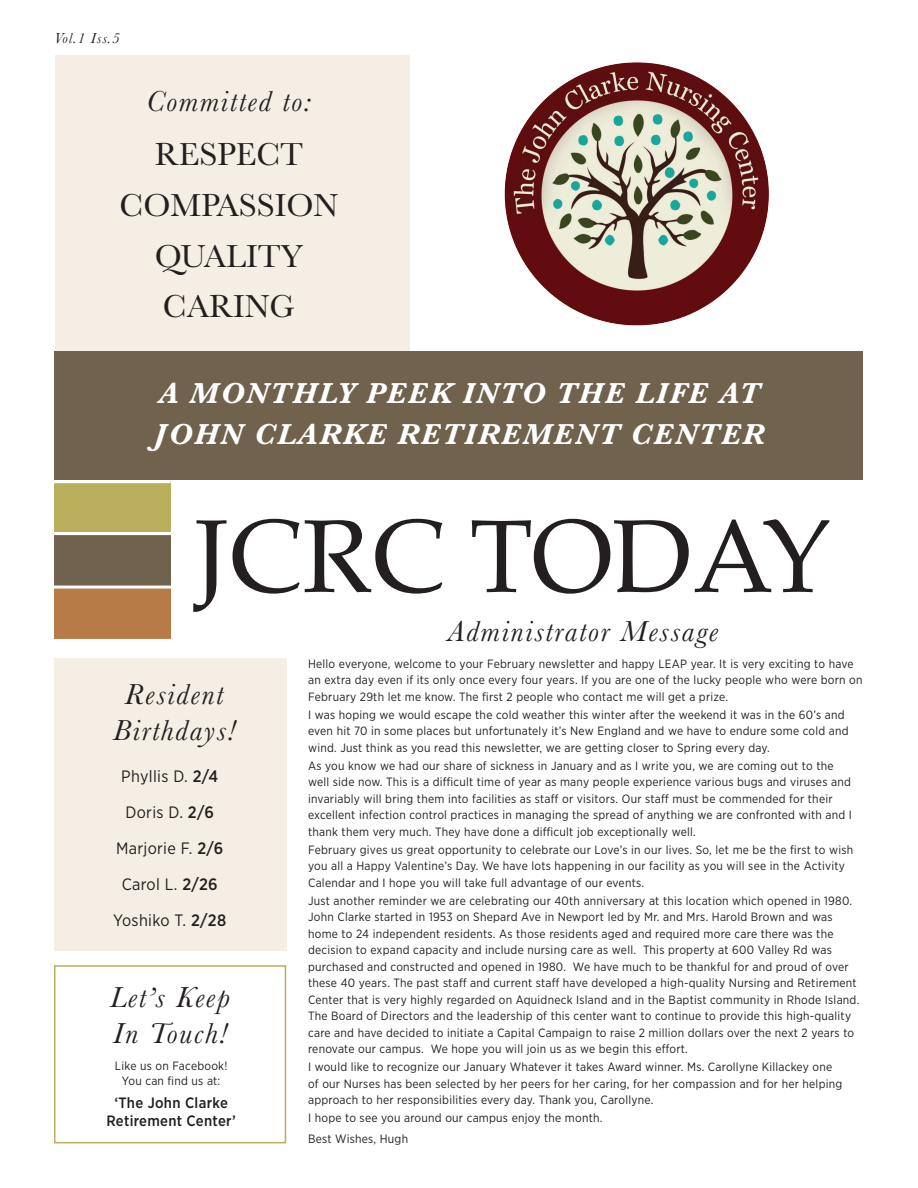
<style>
.page{position:relative;width:918px;height:1188px;background:#fff}
.page>*{position:absolute;margin:0;border:0;box-sizing:border-box;transform-origin:0 0}
.t1{font:103.65px "Palatino";color:#231f20}
.t2{font:33px/51px "Baskerville";color:#231f20;text-align:center}
.t3{font:italic 30px/36px "Baskerville";letter-spacing:.06em;color:#231f20;text-align:center}
.t4{font:italic 700 30px/40.5px "Baskerville";letter-spacing:.06em;color:#fff}
.t5{font:16.5px/36px "Gotham Narrow";letter-spacing:.02em;color:#231f20;text-align:center}
.t6{font:500 15px/18px "Gotham Narrow";letter-spacing:.02em;color:#231f20;text-align:center}
.t7{font:italic 15px "Baskerville";letter-spacing:.06em;color:#231f20}
.t8{font:12px/16.5px "Gotham Narrow";letter-spacing:.02em;color:#231f20}
.s1{font-weight:500}
</style>
<div class="page">
<div style="left:54px;top:658px;width:232px;height:293px;background:#f5eee4"></div>
<div style="left:55px;top:55px;width:355px;height:296px;background:#f5eee4"></div>
<div style="left:55px;top:351px;width:808px;height:128px;background:#70624c"></div>
<div style="left:54px;top:482px;width:117px;height:50px;background:#b9ae5b"></div>
<div style="left:54px;top:535px;width:117px;height:51px;background:#70624c"></div>
<div style="left:54px;top:589px;width:117px;height:50px;background:#b67b47"></div>
<hr style="left:54px;top:480px;width:117px;height:3px;background:#fff">
<img style="left:504px;top:62px;width:265px;height:264px">
<div style="left:54px;top:965px;width:232px;height:178px;border:2px solid #b9ae5b"></div>
<p class="t7" style="left:54px;top:29px;width:67px">Vol.1 Iss.5</p>
<h3 class="t3" style="left:147px;top:83px;width:166px">Committed to:</h3>
<h2 class="t2" style="left:120px;top:129px;width:220px">RESPECT<br>COMPASSION<br>QUALITY<br>CARING</h2>
<h3 class="t4" style="left:154px;top:374px;width:612px">A MONTHLY PEEK INTO THE LIFE AT<br>JOHN CLARKE RETIREMENT CENTER</h3>
<h1 class="t1" style="left:194px;top:471px;width:638px">JCRC TODAY</h1>
<h3 class="t3" style="left:113px;top:677px;width:124px">Resident<br>Birthdays!</h3>
<h3 class="t5" style="left:113px;top:757px;width:114px">Phyllis D. <span class="s1">2/4<br></span>Doris D. <span class="s1">2/6<br></span>Marjorie F. <span class="s1">2/6<br></span>Carol L. <span class="s1">2/26<br></span>Yoshiko T. <span class="s1">2/28</span></h3>
<h3 class="t3" style="left:110px;top:979px;width:122px;text-align:left">Let’s Keep<br>In Touch!</h3>
<p class="t8" style="left:115px;top:1058px;width:114px;line-height:15px;text-align:center">Like us on Facebook!<br>You can find us at:</p>
<p class="t6" style="left:106px;top:1093px;width:131px">‘The John Clarke<br>Retirement Center’</p>
<h3 class="t3" style="left:448px;top:614px;width:272px">Administrator Message</h3>
<p class="t8" style="left:308px;top:655px;width:556px">Hello everyone, welcome to your February newsletter and happy LEAP year. It is very exciting to have an extra day even if its only once every four years. If you are one of the lucky people who were born on<br>February 29th let me know. The first 2 people who contact me will get a prize.</p>
<p class="t8" style="left:308px;top:706px;width:542px">I was hoping we would escape the cold weather this winter after the weekend it was in the 60’s and even hit 70 in some places but unfortunately it’s New England and we have to endure some cold and wind. Just think as you read this newsletter, we are getting closer to Spring every day.</p>
<p class="t8" style="left:308px;top:757px;width:545px">As you know we had our share of sickness in January and as I write you, we are coming out to the well side now. This is a difficult time of year as many people experience various bugs and viruses and invariably will bring them into facilities as staff or visitors. Our staff must be commended for their excellent infection control practices in managing the spread of anything we are confronted with and I thank them very much. They have done a difficult job exceptionally well.</p>
<p class="t8" style="left:308px;top:841px;width:547px">February gives us great opportunity to celebrate our Love’s in our lives. So, let me be the first to wish you all a Happy Valentine’s Day. We have lots happening in our facility as you will see in the Activity<br>Calendar and I hope you will take full advantage of our events.</p>
<p class="t8" style="left:308px;top:892px;width:553px">Just another reminder we are celebrating our 40th anniversary at this location which opened in 1980.<br>John Clarke started in 1953 on Shepard Ave in Newport led by Mr. and Mrs. Harold Brown and was home to 24 independent residents. As those residents aged and required more care there was the decision to expand capacity and include nursing care as well. This property at 600 Valley Rd was purchased and constructed and opened in 1980. We have much to be thankful for and proud of over these 40 years. The past staff and current staff have developed a high-quality Nursing and Retirement Center that is very highly regarded on Aquidneck Island and in the Baptist community in Rhode Island.<br>The Board of Directors and the leadership of this center want to continue to provide this high-quality care and have decided to initiate a Capital Campaign to raise 2 million dollars over the next 2 years to renovate our campus. We hope you will join us as we begin this effort.</p>
<p class="t8" style="left:308px;top:1059px;width:536px">I would like to recognize our January Whatever it takes Award winner. Ms. Carollyne Killackey one of our Nurses has been selected by her peers for her caring, for her compassion and for her helping approach to her responsibilities every day. Thank you, Carollyne.</p>
<p class="t8" style="left:308px;top:1107px;width:296px;line-height:21px">I hope to see you around our campus enjoy the month.<br>Best Wishes, Hugh</p>
</div>
